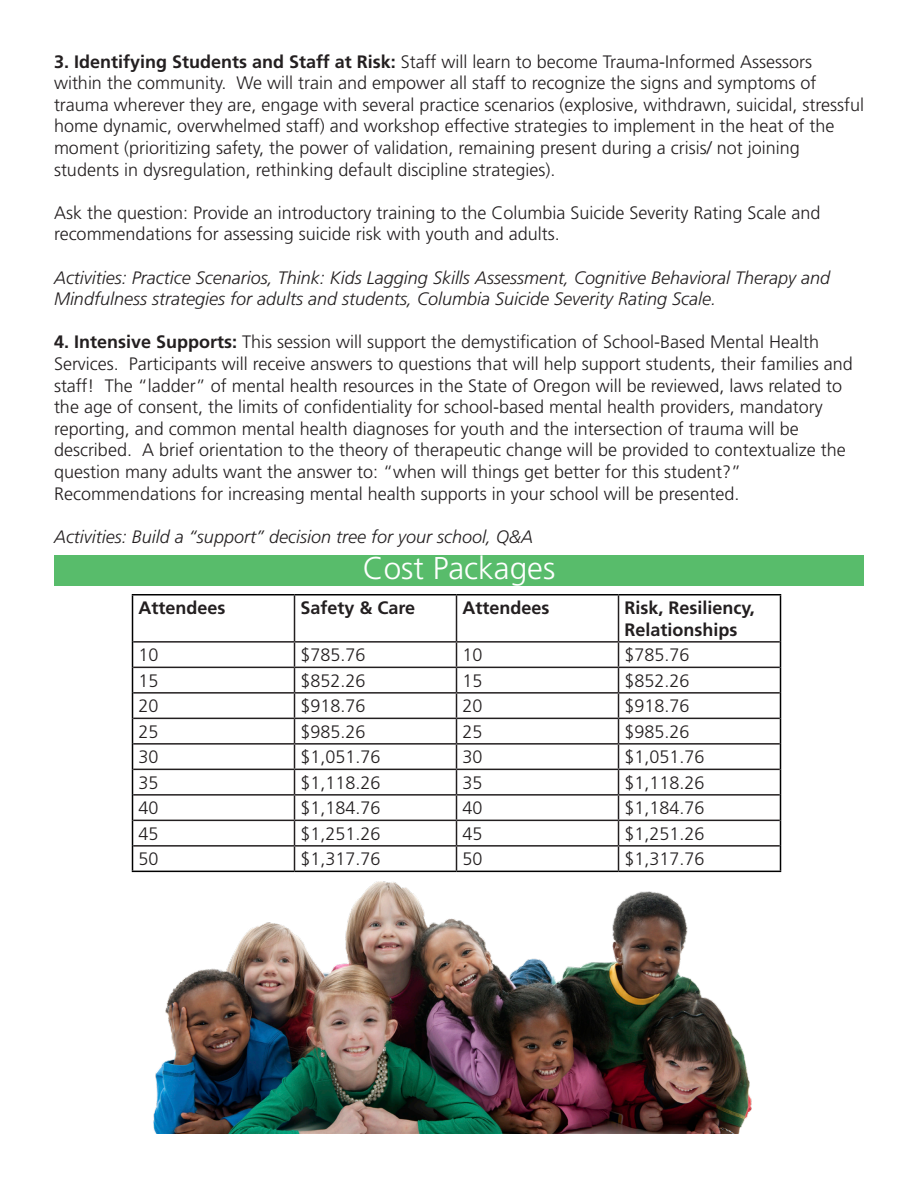
<style>
.page{position:relative;width:918px;height:1188px;background:#fff}
.page>*{position:absolute;margin:0;border:0;box-sizing:border-box;transform-origin:0 0}
.t1{font:300 31.5px "Frutiger LT Std";color:#fff}
.t2{font:300 18px/21.6px "Frutiger LT Std";color:#231f20}
.t3{font:italic 300 18px/21.6px "Frutiger LT Std";color:#231f20}
.t4{font:700 18px/21.6px "Frutiger LT Std";color:#231f20}
.s1{font-weight:700}
</style>
<div class="page">
<hr style="left:294px;top:595px;width:1px;height:46px;background:#231f20">
<hr style="left:456px;top:595px;width:1px;height:46px;background:#231f20">
<hr style="left:618px;top:595px;width:1px;height:46px;background:#231f20">
<hr style="left:133px;top:641px;width:162px;height:2px;background:#231f20">
<hr style="left:295px;top:641px;width:162px;height:2px;background:#231f20">
<hr style="left:457px;top:641px;width:162px;height:2px;background:#231f20">
<hr style="left:619px;top:641px;width:161px;height:2px;background:#231f20">
<hr style="left:133px;top:667px;width:162px;height:1px;background:#231f20">
<hr style="left:295px;top:667px;width:162px;height:1px;background:#231f20">
<hr style="left:457px;top:667px;width:162px;height:1px;background:#231f20">
<hr style="left:619px;top:667px;width:161px;height:1px;background:#231f20">
<hr style="left:133px;top:692px;width:162px;height:2px;background:#231f20">
<hr style="left:295px;top:692px;width:162px;height:2px;background:#231f20">
<hr style="left:457px;top:692px;width:162px;height:2px;background:#231f20">
<hr style="left:619px;top:692px;width:161px;height:2px;background:#231f20">
<hr style="left:133px;top:718px;width:162px;height:1px;background:#231f20">
<hr style="left:295px;top:718px;width:162px;height:1px;background:#231f20">
<hr style="left:457px;top:718px;width:162px;height:1px;background:#231f20">
<hr style="left:619px;top:718px;width:161px;height:1px;background:#231f20">
<hr style="left:133px;top:743px;width:162px;height:2px;background:#231f20">
<hr style="left:295px;top:743px;width:162px;height:2px;background:#231f20">
<hr style="left:457px;top:743px;width:162px;height:2px;background:#231f20">
<hr style="left:619px;top:743px;width:161px;height:2px;background:#231f20">
<hr style="left:133px;top:769px;width:162px;height:1px;background:#231f20">
<hr style="left:295px;top:769px;width:162px;height:1px;background:#231f20">
<hr style="left:457px;top:769px;width:162px;height:1px;background:#231f20">
<hr style="left:619px;top:769px;width:161px;height:1px;background:#231f20">
<hr style="left:133px;top:794px;width:162px;height:2px;background:#231f20">
<hr style="left:295px;top:794px;width:162px;height:2px;background:#231f20">
<hr style="left:457px;top:794px;width:162px;height:2px;background:#231f20">
<hr style="left:619px;top:794px;width:161px;height:2px;background:#231f20">
<hr style="left:133px;top:820px;width:162px;height:1px;background:#231f20">
<hr style="left:295px;top:820px;width:162px;height:1px;background:#231f20">
<hr style="left:457px;top:820px;width:162px;height:1px;background:#231f20">
<hr style="left:619px;top:820px;width:161px;height:1px;background:#231f20">
<hr style="left:133px;top:845px;width:162px;height:2px;background:#231f20">
<hr style="left:295px;top:845px;width:162px;height:2px;background:#231f20">
<svg style="left:294px;top:643px;width:1px;height:228px"></svg>
<hr style="left:457px;top:845px;width:162px;height:2px;background:#231f20">
<svg style="left:456px;top:643px;width:1px;height:228px"></svg>
<hr style="left:619px;top:845px;width:161px;height:2px;background:#231f20">
<svg style="left:618px;top:643px;width:1px;height:228px"></svg>
<hr style="left:132px;top:594px;width:163px;height:2px;background:#000">
<hr style="left:132px;top:595px;width:1px;height:47px;background:#000">
<hr style="left:295px;top:594px;width:162px;height:2px;background:#000">
<hr style="left:457px;top:594px;width:162px;height:2px;background:#000">
<hr style="left:619px;top:594px;width:162px;height:2px;background:#000">
<hr style="left:780px;top:595px;width:1px;height:47px;background:#000">
<svg style="left:132px;top:642px;width:1px;height:229px"></svg>
<svg style="left:780px;top:642px;width:1px;height:229px"></svg>
<hr style="left:132px;top:871px;width:163px;height:1px;background:#000">
<hr style="left:295px;top:871px;width:162px;height:1px;background:#000">
<hr style="left:457px;top:871px;width:162px;height:1px;background:#000">
<hr style="left:619px;top:871px;width:162px;height:1px;background:#000">
<img style="left:153px;top:881px;width:599px;height:253px">
<div style="left:54px;top:555px;width:810px;height:30px;background:#58bc6b"></div>
<p class="t2" style="left:54px;top:51px;width:760px"><span class="s1">3. Identifying Students and Staff at Risk:</span> Staff will learn to become Trauma-Informed Assessors</p>
<p class="t2" style="left:54px;top:72px;width:812px">within the community. We will train and empower all staff to recognize the signs and symptoms of trauma wherever they are, engage with several practice scenarios (explosive, withdrawn, suicidal, stressful home dynamic, overwhelmed staff) and workshop effective strategies to implement in the heat of the moment (prioritizing safety, the power of validation, remaining present during a crisis/ not joining</p>
<p class="t2" style="left:54px;top:159px;width:503px">students in dysregulation, rethinking default discipline strategies).</p>
<p class="t2" style="left:54px;top:202px;width:768px">Ask the question: Provide an introductory training to the Columbia Suicide Severity Rating Scale and</p>
<p class="t2" style="left:54px;top:224px;width:507px">recommendations for assessing suicide risk with youth and adults.</p>
<p class="t3" style="left:54px;top:267px;width:778px">Activities: Practice Scenarios, Think: Kids Lagging Skills Assessment, Cognitive Behavioral Therapy and<br>Mindfulness strategies for adults and students, Columbia Suicide Severity Rating Scale.</p>
<p class="t2" style="left:54px;top:332px;width:800px"><span class="s1">4. Intensive Supports:</span> This session will support the demystification of School-Based Mental Health Services. Participants will receive answers to questions that will help support students, their families and staff! The “ladder” of mental health resources in the State of Oregon will be reviewed, laws related to the age of consent, the limits of confidentiality for school-based mental health providers, mandatory</p>
<p class="t2" style="left:54px;top:418px;width:746px">reporting, and common mental health diagnoses for youth and the intersection of trauma will be</p>
<p class="t2" style="left:54px;top:440px;width:793px">described. A brief orientation to the theory of therapeutic change will be provided to contextualize the question many adults want the answer to: “when will things get better for this student?”</p>
<p class="t2" style="left:54px;top:483px;width:687px">Recommendations for increasing mental health supports in your school will be presented.</p>
<p class="t3" style="left:54px;top:526px;width:481px">Activities: Build a “support” decision tree for your school, Q&amp;A</p>
<p class="t1" style="left:363px;top:550px;width:194px">Cost Packages</p>
<p class="t4" style="left:139px;top:597px;width:89px">Attendees</p>
<p class="t4" style="left:301px;top:597px;width:116px">Safety &amp; Care</p>
<p class="t4" style="left:463px;top:597px;width:89px">Attendees</p>
<p class="t4" style="left:625px;top:597px;width:132px">Risk, Resiliency,<br>Relationships</p>
<p class="t2" style="left:139px;top:645px;width:22px">10</p>
<p class="t2" style="left:301px;top:645px;width:67px">$785.76</p>
<p class="t2" style="left:463px;top:645px;width:22px">10</p>
<p class="t2" style="left:625px;top:645px;width:67px">$785.76</p>
<p class="t2" style="left:139px;top:670px;width:22px">15</p>
<p class="t2" style="left:301px;top:670px;width:67px">$852.26</p>
<p class="t2" style="left:463px;top:670px;width:22px">15</p>
<p class="t2" style="left:625px;top:670px;width:67px">$852.26</p>
<p class="t2" style="left:139px;top:696px;width:22px">20</p>
<p class="t2" style="left:301px;top:696px;width:67px">$918.76</p>
<p class="t2" style="left:463px;top:696px;width:22px">20</p>
<p class="t2" style="left:625px;top:696px;width:67px">$918.76</p>
<p class="t2" style="left:139px;top:721px;width:22px">25</p>
<p class="t2" style="left:301px;top:721px;width:67px">$985.26</p>
<p class="t2" style="left:463px;top:721px;width:22px">25</p>
<p class="t2" style="left:625px;top:721px;width:67px">$985.26</p>
<p class="t2" style="left:139px;top:747px;width:22px">30</p>
<p class="t2" style="left:301px;top:747px;width:82px">$1,051.76</p>
<p class="t2" style="left:463px;top:747px;width:22px">30</p>
<p class="t2" style="left:625px;top:747px;width:82px">$1,051.76</p>
<p class="t2" style="left:139px;top:772px;width:22px">35</p>
<p class="t2" style="left:301px;top:772px;width:82px">$1,118.26</p>
<p class="t2" style="left:463px;top:772px;width:22px">35</p>
<p class="t2" style="left:625px;top:772px;width:82px">$1,118.26</p>
<p class="t2" style="left:139px;top:798px;width:22px">40</p>
<p class="t2" style="left:301px;top:798px;width:82px">$1,184.76</p>
<p class="t2" style="left:463px;top:798px;width:22px">40</p>
<p class="t2" style="left:625px;top:798px;width:82px">$1,184.76</p>
<p class="t2" style="left:139px;top:823px;width:22px">45</p>
<p class="t2" style="left:301px;top:823px;width:82px">$1,251.26</p>
<p class="t2" style="left:463px;top:823px;width:22px">45</p>
<p class="t2" style="left:625px;top:823px;width:82px">$1,251.26</p>
<p class="t2" style="left:139px;top:849px;width:22px">50</p>
<p class="t2" style="left:301px;top:849px;width:82px">$1,317.76</p>
<p class="t2" style="left:463px;top:849px;width:22px">50</p>
<p class="t2" style="left:625px;top:849px;width:82px">$1,317.76</p>
</div>
